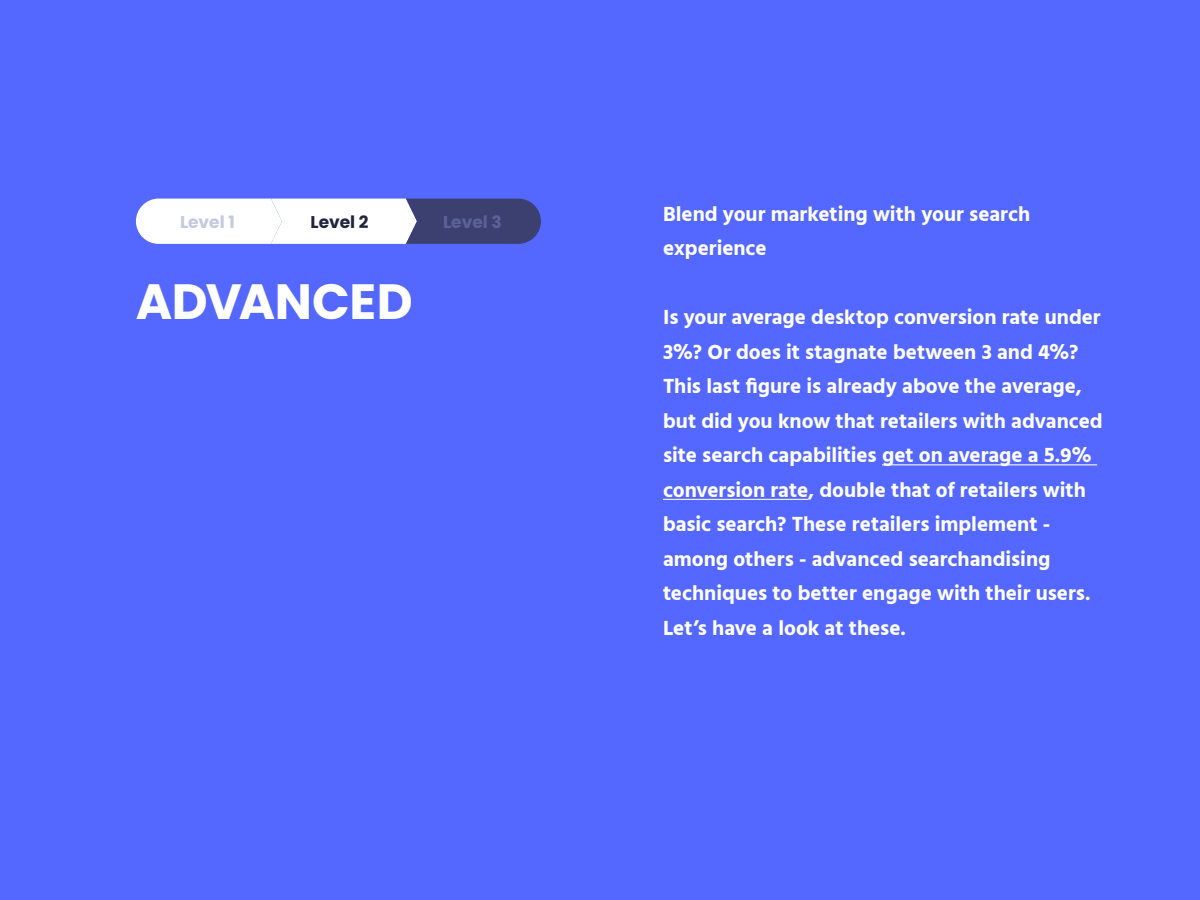
<style>
.page{position:relative;width:1200px;height:900px;background:#5468ff}
.page>*{position:absolute;margin:0;border:0;box-sizing:border-box;transform-origin:0 0}
.t1{font:700 49.5px "Poppins";letter-spacing:-.01em;color:#fff}
.t2{font:700 21px/34.5px "Hind";color:#fff}
.t3{font:700 16.95px "Poppins";color:#c4c9e0}
.t4{font:700 16.95px "Poppins";color:#21243d}
.t5{font:700 16.95px "Poppins";color:#5c6394}
</style>
<div class="page">
<hr style="left:882px;top:464px;width:215px;height:1px;background:#fff">
<hr style="left:663px;top:499px;width:145px;height:1px;background:#fff">
<svg style="left:136px;top:199px;width:405px;height:45px;background:#bec0d3"></svg>
<p class="t3" style="left:180px;top:213px;width:56px">Level 1</p>
<p class="t4" style="left:311px;top:213px;width:60px">Level 2</p>
<p class="t5" style="left:443px;top:213px;width:60px">Level 3</p>
<h1 class="t1" style="left:136px;top:273px;width:278px">ADVANCED</h1>
<p class="t2" style="left:663px;top:196px;width:369px">Blend your marketing with your search experience</p>
<p class="t2" style="left:663px;top:300px;width:441px">Is your average desktop conversion rate under 3%? Or does it stagnate between 3 and 4%?<br>This last figure is already above the average, but did you know that retailers with advanced site search capabilities get on average a 5.9% conversion rate, double that of retailers with basic search? These retailers implement - among others - advanced searchandising techniques to better engage with their users.<br>Let’s have a look at these.</p>
</div>
